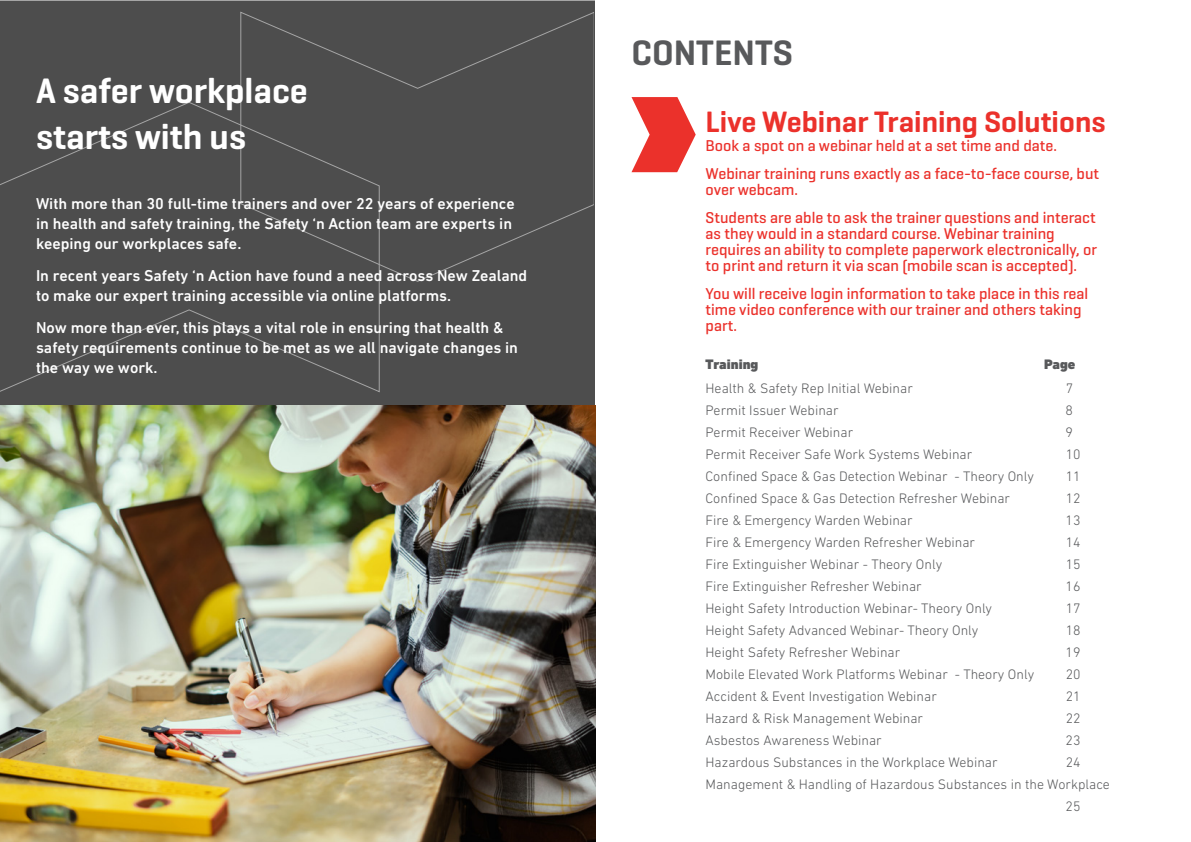
<style>
.page{position:relative;width:1191px;height:842px;background:#fff}
.page>*{position:absolute;margin:0;border:0;box-sizing:border-box;transform-origin:0 0}
.t1{font:600 36px/45.8px "Geogrotesque";color:#fff}
.t2{font:600 36px "Geogrotesque";color:#58595b}
.t3{font:600 30px "Geogrotesque";color:#eb312b}
.t4{font:500 16px/16px "Geogrotesque";color:#eb312b}
.t5{font:500 16px/20px "DIN Next LT Pro";color:#fff}
.t6{font:300 14px "DIN Next LT Pro";color:#58595b}
.t7{font:900 14px "DIN Next LT Pro";color:#58595b}
</style>
<div class="page">
<div style="left:0;top:0;width:595px;height:406px;background:#4d4d4d"></div>
<svg style="left:631px;top:97px;width:64px;height:75px"></svg>
<img style="left:0;top:406px;width:595px;height:436px">
<h1 class="t1" style="left:36px;top:67px;width:273px">A safer workplace starts with us</h1>
<p class="t5" style="left:36px;top:194px;width:480px">With more than 30 full-time trainers and over 22 years of experience in health and safety training, the Safety ‘n Action team are experts in keeping our workplaces safe.</p>
<p class="t5" style="left:36px;top:265px;width:493px">In recent years Safety ‘n Action have found a need across New Zealand to make our expert training accessible via online platforms.</p>
<p class="t5" style="left:36px;top:317px;width:483px">Now more than ever, this plays a vital role in ensuring that health &amp; safety requirements continue to be met as we all navigate changes in the way we work.</p>
<h1 class="t2" style="left:631px;top:30px;width:163px">CONTENTS</h1>
<h2 class="t3" style="left:705px;top:103px;width:401px">Live Webinar Training Solutions</h2>
<p class="t4" style="left:705px;top:132px;width:395px;line-height:27.9px">Book a spot on a webinar held at a set time and date.<br>Webinar training runs exactly as a face-to-face course, but</p>
<p class="t4" style="left:705px;top:175px;width:391px;line-height:27.9px">over webcam.<br>Students are able to ask the trainer questions and interact</p>
<p class="t4" style="left:705px;top:225px;width:393px">as they would in a standard course. Webinar training requires an ability to complete paperwork electronically, or to print and return it via scan (mobile scan is accepted).</p>
<p class="t4" style="left:705px;top:285px;width:384px">You will receive login information to take place in this real time video conference with our trainer and others taking part.</p>
<p class="t7" style="left:705px;top:356px;width:54px">Training</p>
<p class="t7" style="left:1044px;top:356px;width:33px">Page</p>
<p class="t6" style="left:705px;top:380px;width:209px">Health &amp; Safety Rep Initial Webinar</p>
<p class="t6" style="left:1065px;top:380px;width:9px">7</p>
<p class="t6" style="left:705px;top:402px;width:135px">Permit Issuer Webinar</p>
<p class="t6" style="left:1065px;top:402px;width:9px">8</p>
<p class="t6" style="left:705px;top:424px;width:149px">Permit Receiver Webinar</p>
<p class="t6" style="left:1065px;top:424px;width:9px">9</p>
<p class="t6" style="left:705px;top:446px;width:268px">Permit Receiver Safe Work Systems Webinar</p>
<p class="t6" style="left:1065px;top:446px;width:16px">10</p>
<p class="t6" style="left:705px;top:468px;width:330px">Confined Space &amp; Gas Detection Webinar - Theory Only</p>
<p class="t6" style="left:1065px;top:468px;width:16px">11</p>
<p class="t6" style="left:705px;top:490px;width:306px">Confined Space &amp; Gas Detection Refresher Webinar</p>
<p class="t6" style="left:1065px;top:490px;width:16px">12</p>
<p class="t6" style="left:705px;top:512px;width:209px">Fire &amp; Emergency Warden Webinar</p>
<p class="t6" style="left:1065px;top:512px;width:16px">13</p>
<p class="t6" style="left:705px;top:534px;width:271px">Fire &amp; Emergency Warden Refresher Webinar</p>
<p class="t6" style="left:1065px;top:534px;width:16px">14</p>
<p class="t6" style="left:705px;top:556px;width:238px">Fire Extinguisher Webinar - Theory Only</p>
<p class="t6" style="left:1065px;top:556px;width:16px">15</p>
<p class="t6" style="left:705px;top:578px;width:218px">Fire Extinguisher Refresher Webinar</p>
<p class="t6" style="left:1065px;top:578px;width:16px">16</p>
<p class="t6" style="left:705px;top:600px;width:288px">Height Safety Introduction Webinar- Theory Only</p>
<p class="t6" style="left:1065px;top:600px;width:16px">17</p>
<p class="t6" style="left:705px;top:622px;width:274px">Height Safety Advanced Webinar- Theory Only</p>
<p class="t6" style="left:1065px;top:622px;width:16px">18</p>
<p class="t6" style="left:705px;top:644px;width:196px">Height Safety Refresher Webinar</p>
<p class="t6" style="left:1065px;top:644px;width:16px">19</p>
<p class="t6" style="left:705px;top:666px;width:330px">Mobile Elevated Work Platforms Webinar - Theory Only</p>
<p class="t6" style="left:1065px;top:666px;width:16px">20</p>
<p class="t6" style="left:705px;top:688px;width:233px">Accident &amp; Event Investigation Webinar</p>
<p class="t6" style="left:1065px;top:688px;width:16px">21</p>
<p class="t6" style="left:705px;top:710px;width:219px">Hazard &amp; Risk Management Webinar</p>
<p class="t6" style="left:1065px;top:710px;width:16px">22</p>
<p class="t6" style="left:705px;top:732px;width:178px">Asbestos Awareness Webinar</p>
<p class="t6" style="left:1065px;top:732px;width:16px">23</p>
<p class="t6" style="left:705px;top:754px;width:293px">Hazardous Substances in the Workplace Webinar</p>
<p class="t6" style="left:1065px;top:754px;width:16px">24</p>
<p class="t6" style="left:705px;top:776px;width:406px">Management &amp; Handling of Hazardous Substances in the Workplace</p>
<p class="t6" style="left:1065px;top:798px;width:16px">25</p>
</div>
